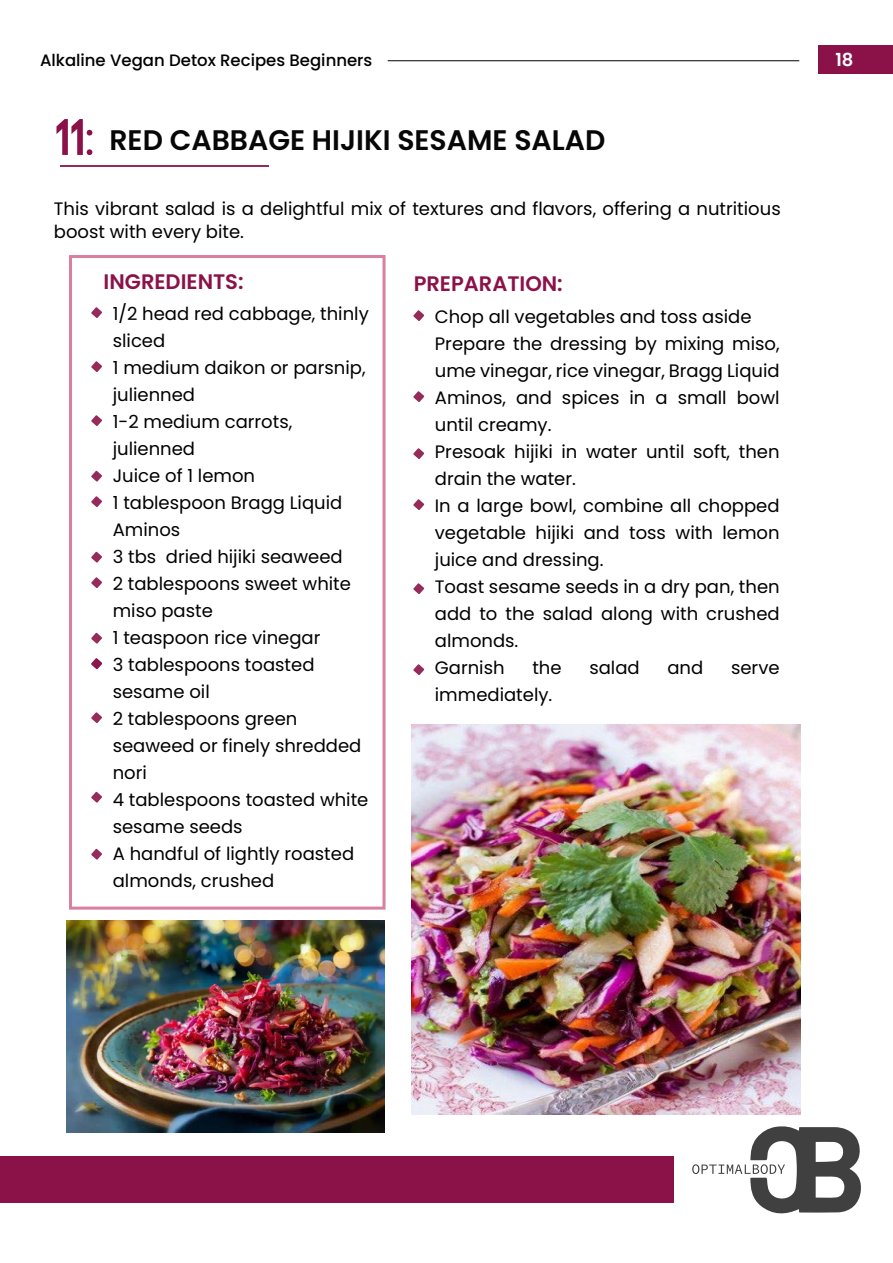
<style>
.page{position:relative;width:893px;height:1263px;background:#fff}
.page>*{position:absolute;margin:0;border:0;box-sizing:border-box;transform-origin:0 0}
.t1{font:600 28.35px "Poppins";color:#070707}
.t2{font:600 21px "Poppins";color:#8b1249}
.t3{font:18px/27px "Poppins";color:#000}
.t4{font:600 18px "Poppins";color:#fff}
.t5{font:500 16.5px "Poppins";color:#000}
.s1{font-family:"Bison";font-weight:700;font-size:51.3px;color:#8b1249}
</style>
<div class="page">
<div style="left:818px;top:45px;width:75px;height:29px;background:#8a1249"></div>
<hr style="left:388px;top:60px;width:411px;height:1px;background:#020202">
<svg style="left:692px;top:1126px;width:169px;height:88px"></svg>
<div style="left:1px;top:1157px;width:673px;height:46px;background:#8a1249"></div>
<hr style="left:61px;top:165px;width:208px;height:2px;background:#8a1249">
<svg style="left:413px;top:310px;width:11px;height:11px"></svg>
<svg style="left:413px;top:391px;width:11px;height:11px"></svg>
<svg style="left:413px;top:448px;width:11px;height:11px"></svg>
<svg style="left:413px;top:499px;width:11px;height:11px"></svg>
<svg style="left:413px;top:583px;width:11px;height:11px"></svg>
<svg style="left:413px;top:664px;width:11px;height:11px"></svg>
<div style="left:69px;top:255px;width:317px;height:654px;border:3px solid #d9809f"></div>
<svg style="left:91px;top:307px;width:11px;height:11px"></svg>
<svg style="left:91px;top:361px;width:11px;height:11px"></svg>
<svg style="left:91px;top:415px;width:11px;height:11px"></svg>
<svg style="left:91px;top:471px;width:11px;height:11px"></svg>
<svg style="left:91px;top:496px;width:11px;height:11px"></svg>
<svg style="left:91px;top:552px;width:11px;height:10px"></svg>
<svg style="left:91px;top:577px;width:11px;height:11px"></svg>
<svg style="left:91px;top:633px;width:11px;height:11px"></svg>
<svg style="left:91px;top:658px;width:11px;height:11px"></svg>
<svg style="left:91px;top:712px;width:11px;height:11px"></svg>
<svg style="left:91px;top:792px;width:11px;height:10px"></svg>
<svg style="left:91px;top:849px;width:11px;height:11px"></svg>
<img style="left:412px;top:724px;width:388px;height:390px">
<img style="left:67px;top:920px;width:318px;height:212px">
<p class="t5" style="left:40px;top:51px;width:334px">Alkaline Vegan Detox Recipes Beginners</p>
<p class="t4" style="left:835px;top:49px;width:20px">18</p>
<h1 class="t1" style="left:55px;top:124px;width:552px"><span class="s1">11:</span> RED CABBAGE HIJIKI SESAME SALAD</h1>
<p class="t3" style="left:54px;top:198px;width:728px;line-height:22.5px">This vibrant salad is a delightful mix of textures and flavors, offering a nutritious boost with every bite.</p>
<p class="t2" style="left:414px;top:271px;width:151px">PREPARATION:</p>
<p class="t3" style="left:435px;top:303px;width:346px">Chop all vegetables and toss aside<br>Prepare the dressing by mixing miso, ume vinegar, rice vinegar, Bragg Liquid<br>Aminos, and spices in a small bowl until creamy.<br>Presoak hijiki in water until soft, then drain the water.<br>In a large bowl, combine all chopped vegetable hijiki and toss with lemon juice and dressing.<br>Toast sesame seeds in a dry pan, then add to the salad along with crushed almonds.<br>Garnish</p>
<p class="t2" style="left:104px;top:270px;width:141px">INGREDIENTS:</p>
<p class="t3" style="left:113px;top:300px;width:258px">1/2 head red cabbage, thinly sliced<br>1 medium daikon or parsnip, julienned<br>1-2 medium carrots, julienned<br>Juice of 1 lemon<br>1 tablespoon Bragg Liquid<br>Aminos<br>3 tbs dried hijiki seaweed<br>2 tablespoons sweet white miso paste<br>1 teaspoon rice vinegar<br>3 tablespoons toasted sesame oil<br>2 tablespoons green seaweed or finely shredded nori<br>4 tablespoons toasted white sesame seeds<br>A handful of lightly roasted almonds, crushed</p>
<p class="t3" style="left:532px;top:654px;width:31px">the</p>
<p class="t3" style="left:589px;top:654px;width:52px">salad</p>
<p class="t3" style="left:667px;top:654px;width:37px">and</p>
<p class="t3" style="left:731px;top:654px;width:50px">serve</p>
<p class="t3" style="left:435px;top:681px;width:119px">immediately.</p>
</div>
